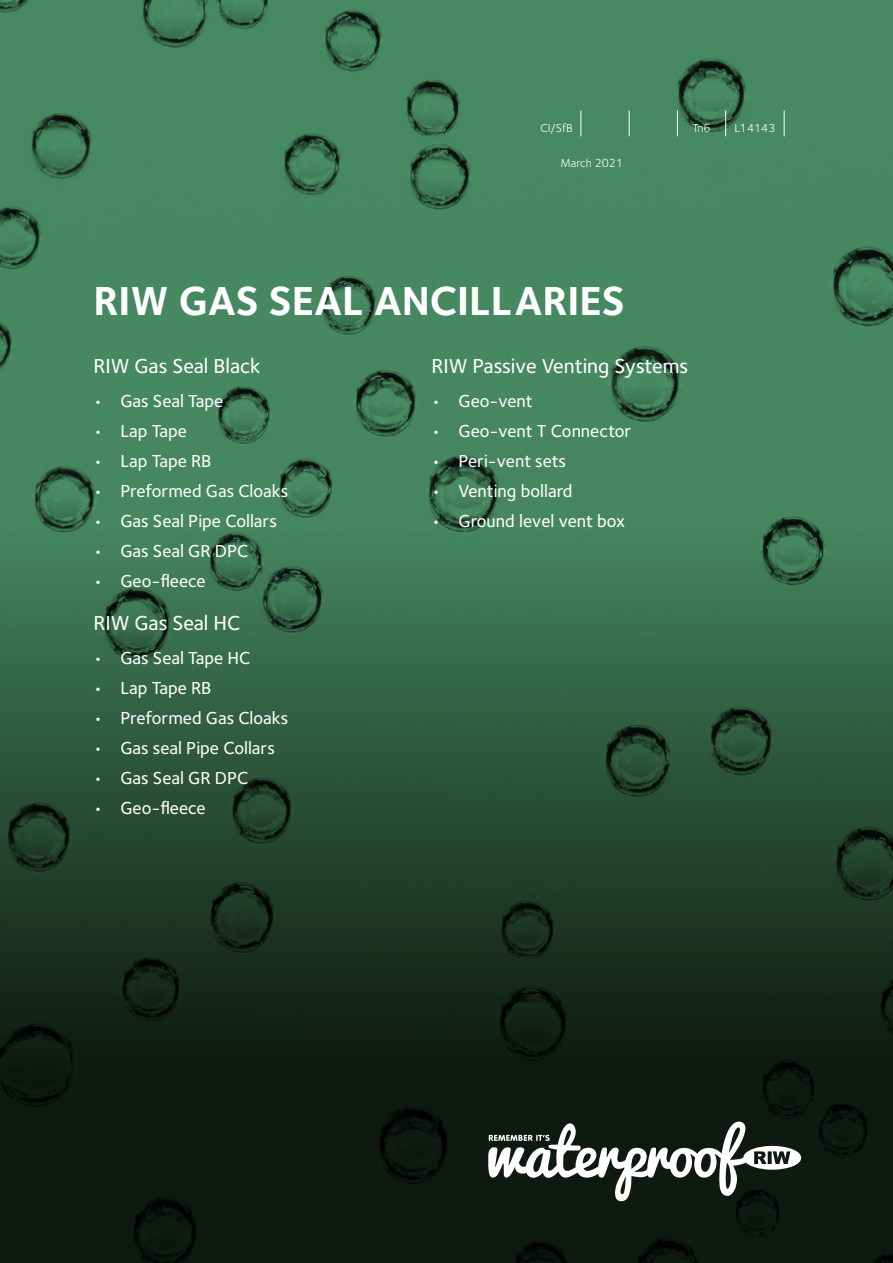
<style>
.page{position:relative;width:893px;height:1263px;background:#fff}
.page>*{position:absolute;margin:0;border:0;box-sizing:border-box;transform-origin:0 0}
.t1{font:700 42px "Foundry Sterling";color:#fff}
.t2{font:500 21px "Foundry Sterling";color:#fff}
.t3{font:500 18px "Foundry Sterling";color:#fff}
.t4{font:12px "Foundry Sterling";color:#fff}
</style>
<div class="page">
<img style="left:0;top:0;width:893px;height:1263px">
<svg style="left:488px;top:1121px;width:314px;height:81px"></svg>
<svg style="left:580px;top:111px;width:1px;height:25px"></svg>
<svg style="left:629px;top:111px;width:1px;height:25px"></svg>
<svg style="left:677px;top:111px;width:1px;height:25px"></svg>
<svg style="left:725px;top:111px;width:1px;height:25px"></svg>
<svg style="left:784px;top:111px;width:1px;height:25px"></svg>
<p class="t4" style="left:540px;top:121px;width:34px">CI/SfB</p>
<p class="t4" style="left:692px;top:121px;width:20px">Tn6</p>
<p class="t4" style="left:734px;top:121px;width:43px">L14143</p>
<p class="t4" style="left:560px;top:156px;width:64px">March 2021</p>
<h1 class="t1" style="left:94px;top:275px;width:533px">RIW GAS SEAL ANCILLARIES</h1>
<p class="t2" style="left:94px;top:354px;width:168px">RIW Gas Seal Black</p>
<p class="t3" style="left:94px;top:391px;width:131px">• Gas Seal Tape</p>
<p class="t3" style="left:94px;top:421px;width:95px">• Lap Tape</p>
<p class="t3" style="left:94px;top:451px;width:120px">• Lap Tape RB</p>
<p class="t3" style="left:94px;top:481px;width:196px">• Preformed Gas Cloaks</p>
<p class="t3" style="left:94px;top:511px;width:185px">• Gas Seal Pipe Collars</p>
<p class="t3" style="left:94px;top:541px;width:156px">• Gas Seal GR DPC</p>
<p class="t3" style="left:94px;top:571px;width:114px">• Geo-fleece</p>
<p class="t2" style="left:94px;top:611px;width:148px">RIW Gas Seal HC</p>
<p class="t3" style="left:94px;top:648px;width:158px">• Gas Seal Tape HC</p>
<p class="t3" style="left:94px;top:678px;width:120px">• Lap Tape RB</p>
<p class="t3" style="left:94px;top:708px;width:196px">• Preformed Gas Cloaks</p>
<p class="t3" style="left:94px;top:738px;width:183px">• Gas seal Pipe Collars</p>
<p class="t3" style="left:94px;top:768px;width:156px">• Gas Seal GR DPC</p>
<p class="t3" style="left:94px;top:798px;width:114px">• Geo-fleece</p>
<p class="t2" style="left:432px;top:354px;width:258px">RIW Passive Venting Systems</p>
<p class="t3" style="left:432px;top:391px;width:103px">• Geo-vent</p>
<p class="t3" style="left:432px;top:421px;width:201px">• Geo-vent T Connector</p>
<p class="t3" style="left:432px;top:451px;width:136px">• Peri-vent sets</p>
<p class="t3" style="left:432px;top:481px;width:142px">• Venting bollard</p>
<p class="t3" style="left:432px;top:511px;width:195px">• Ground level vent box</p>
</div>
